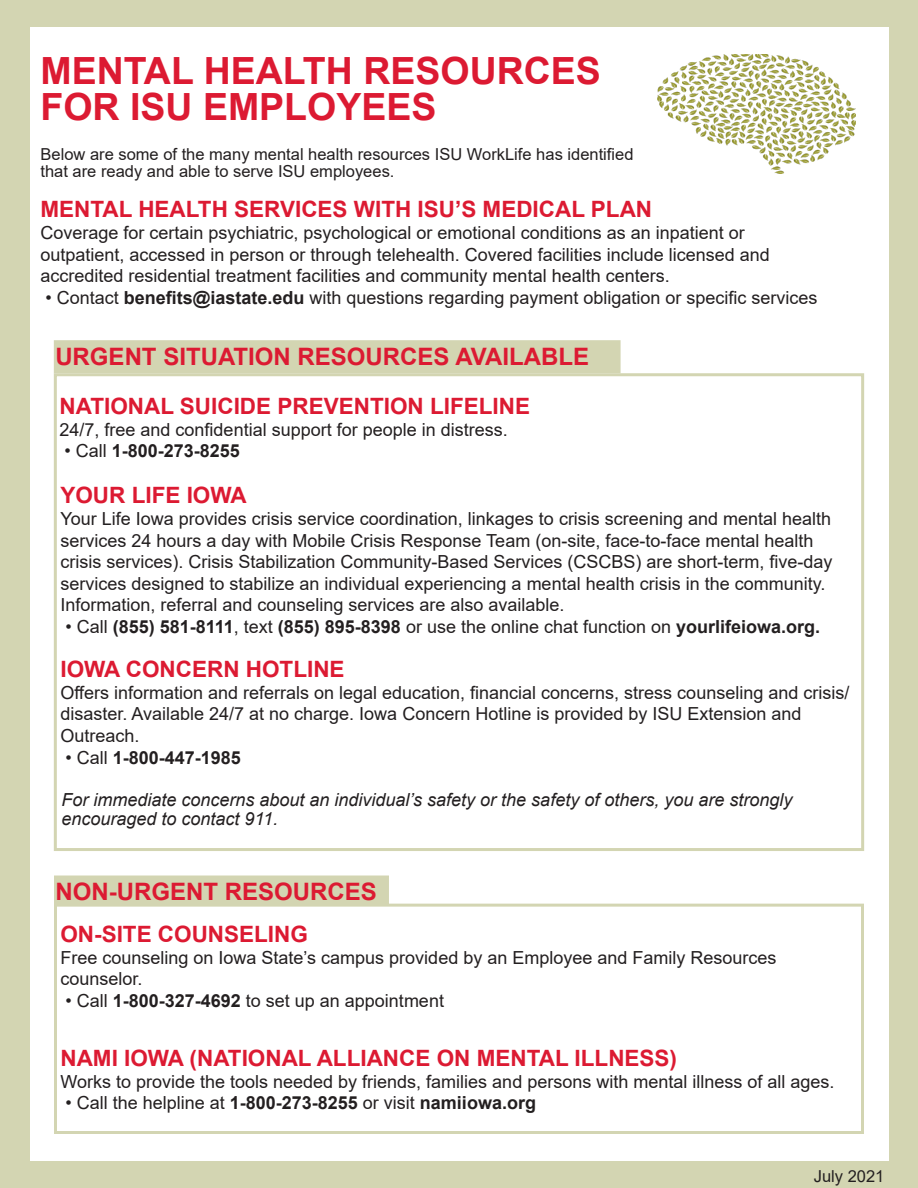
<style>
.page{position:relative;width:918px;height:1188px;background:#d3d5b2}
.page>*{position:absolute;margin:0;border:0;box-sizing:border-box;transform-origin:0 0}
.t1{font:700 37.5px "Arial";color:#dc1a32}
.t2{font:700 24px "Arial";color:#dc1a32}
.t3{font:700 22.5px "Arial";color:#dc1a32}
.t4{font:18px/21.6px "Arial";color:#231f20}
.t5{font:700 18px "Arial";color:#231f20}
.t6{font:italic 18px/19.5px "Arial";color:#231f20}
.t7{font:16.5px/16.5px "Arial";color:#231f20}
.s1{font-weight:700}
.s2{font-weight:400}
</style>
<div class="page">
<div style="left:30px;top:27px;width:858px;height:1134px;background:#fff"></div>
<div style="left:54px;top:904px;width:810px;height:230px;border:3px solid #d3d5b2"></div>
<div style="left:54px;top:373px;width:810px;height:478px;border:3px solid #d3d5b2"></div>
<img style="left:658px;top:54px;width:197px;height:119px">
<div style="left:55px;top:341px;width:565px;height:31px;background:#d3d5b2"></div>
<div style="left:54px;top:340px;width:567px;height:33px;border:2px solid #d3d5b2"></div>
<div style="left:55px;top:876px;width:333px;height:28px;background:#d3d5b2"></div>
<div style="left:54px;top:876px;width:335px;height:29px;border:2px solid #d3d5b2"></div>
<p class="t1" style="left:40px;top:44px;width:562px">MENTAL HEALTH RESOURCES</p>
<p class="t1" style="left:40px;top:80px;width:397px">FOR ISU EMPLOYEES</p>
<p class="t7" style="left:40px;top:146px;width:595px">Below are some of the many mental health resources ISU WorkLife has identified that are ready and able to serve ISU employees.</p>
<p class="t3" style="left:40px;top:194px;width:613px">MENTAL HEALTH SERVICES WITH ISU’S MEDICAL PLAN</p>
<p class="t4" style="left:40px;top:222px;width:731px">Coverage for certain psychiatric, psychological or emotional conditions as an inpatient or outpatient, accessed in person or through telehealth. Covered facilities include licensed and accredited residential treatment facilities and community mental health centers.</p>
<p class="t4" style="left:46px;top:287px;width:774px">• Contact <span class="s1">benefits@iastate.edu</span> with questions regarding payment obligation or specific services</p>
<p class="t2" style="left:55px;top:340px;width:535px">URGENT SITUATION RESOURCES AVAILABLE</p>
<p class="t3" style="left:60px;top:390px;width:472px">NATIONAL SUICIDE PREVENTION LIFELINE</p>
<p class="t4" style="left:60px;top:419px;width:450px">24/7, free and confidential support for people in distress.</p>
<p class="t5" style="left:65px;top:438px;width:177px"><span class="s2">• Call</span> 1-800-273-8255</p>
<p class="t3" style="left:60px;top:480px;width:188px">YOUR LIFE IOWA</p>
<p class="t4" style="left:60px;top:508px;width:774px">Your Life Iowa provides crisis service coordination, linkages to crisis screening and mental health services 24 hours a day with Mobile Crisis Response Team (on-site, face-to-face mental health crisis services). Crisis Stabilization Community-Based Services (CSCBS) are short-term, five-day services designed to stabilize an individual experiencing a mental health crisis in the community.<br>Information, referral and counseling services are also available.</p>
<p class="t5" style="left:65px;top:614px;width:756px"><span class="s2">• Call</span> (855) 581-8111<span class="s2">, text</span> (855) 895-8398 <span class="s2">or use the online chat function on</span> yourlifeiowa.org.</p>
<p class="t3" style="left:60px;top:653px;width:286px">IOWA CONCERN HOTLINE</p>
<p class="t4" style="left:60px;top:682px;width:790px">Offers information and referrals on legal education, financial concerns, stress counseling and crisis/ disaster. Available 24/7 at no charge. Iowa Concern Hotline is provided by ISU Extension and<br>Outreach.</p>
<p class="t5" style="left:65px;top:745px;width:177px"><span class="s2">• Call</span> 1-800-447-1985</p>
<p class="t6" style="left:61px;top:790px;width:733px">For immediate concerns about an individual’s safety or the safety of others, you are strongly encouraged to contact 911.</p>
<p class="t2" style="left:56px;top:875px;width:323px">NON-URGENT RESOURCES</p>
<p class="t3" style="left:60px;top:918px;width:249px">ON-SITE COUNSELING</p>
<p class="t4" style="left:60px;top:946px;width:717px">Free counseling on Iowa State’s campus provided by an Employee and Family Resources counselor.</p>
<p class="t4" style="left:65px;top:990px;width:380px">• Call <span class="s1">1-800-327-4692</span> to set up an appointment</p>
<p class="t3" style="left:60px;top:1042px;width:618px">NAMI IOWA (NATIONAL ALLIANCE ON MENTAL ILLNESS)</p>
<p class="t4" style="left:60px;top:1071px;width:775px">Works to provide the tools needed by friends, families and persons with mental illness of all ages.</p>
<p class="t5" style="left:65px;top:1090px;width:472px"><span class="s2">• Call the helpline at</span> 1-800-273-8255 <span class="s2">or visit</span> namiiowa.org</p>
<p class="t7" style="left:814px;top:1168px;width:72px">July 2021</p>
</div>
